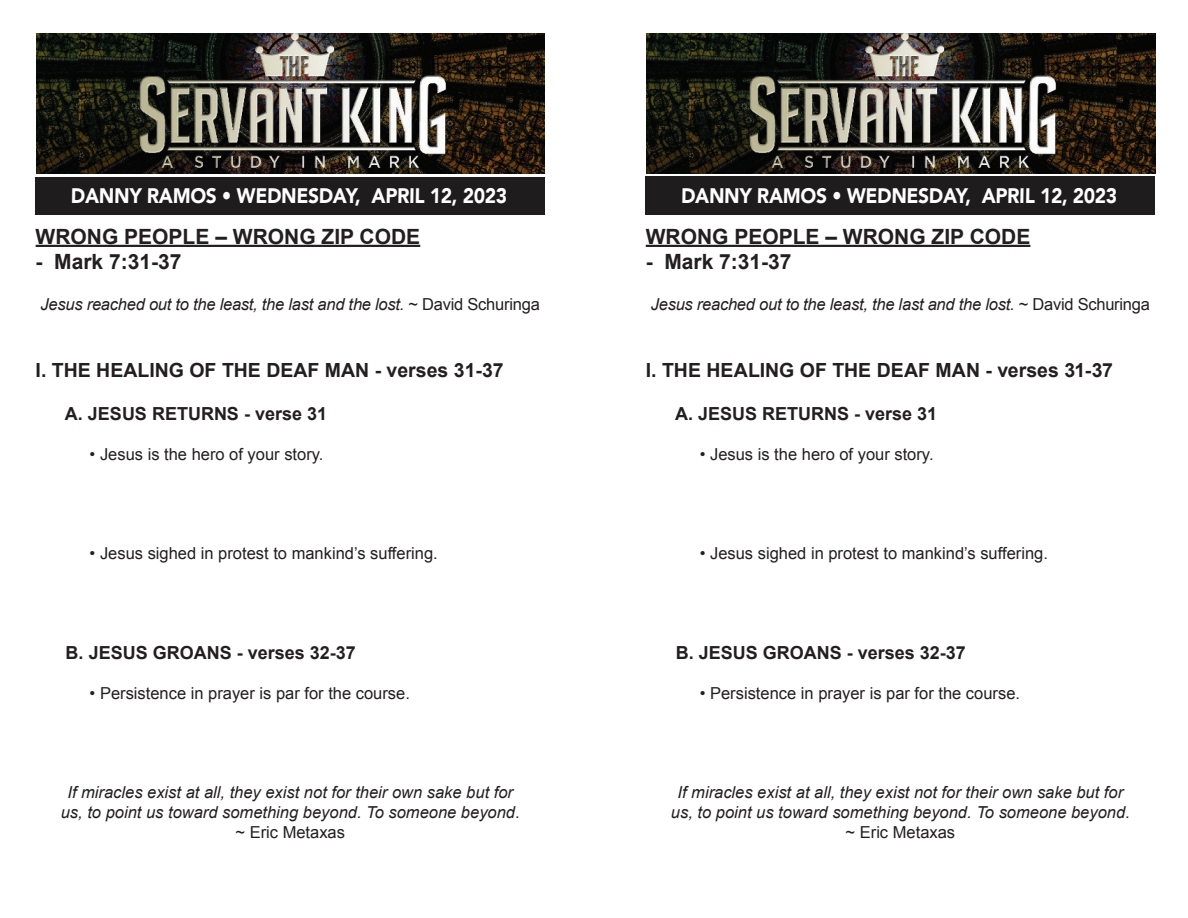
<style>
.page{position:relative;width:1188px;height:918px;background:#fff}
.page>*{position:absolute;margin:0;border:0;box-sizing:border-box;transform-origin:0 0}
.t1{font:700 21px "Arial";color:#231f20}
.t2{font:900 21px "Avenir";letter-spacing:-.01em;color:#fff;scale:.9 1}
.t3{font:700 19.5px "Arial";color:#231f20}
.t4{font:700 18px "Arial";color:#231f20}
.t5{font:italic 16.5px/19.8px "Arial";color:#231f20;text-align:center}
.t6{font:16.5px "Arial";color:#231f20}
.s1{font-style:normal}
</style>
<div class="page">
<hr style="left:36px;top:245px;width:384px;height:2px;background:#231f20">
<hr style="left:646px;top:245px;width:384px;height:2px;background:#231f20">
<div style="left:36px;top:177px;width:509px;height:38px;background:#1f1c1d"></div>
<div style="left:646px;top:177px;width:509px;height:38px;background:#1f1c1d"></div>
<img style="left:36px;top:34px;width:509px;height:140px">
<img style="left:646px;top:34px;width:509px;height:140px">
<p class="t2" style="left:71px;top:177px;width:487px">DANNY RAMOS • WEDNESDAY, APRIL 12, 2023</p>
<p class="t2" style="left:681px;top:177px;width:487px">DANNY RAMOS • WEDNESDAY, APRIL 12, 2023</p>
<p class="t1" style="left:36px;top:222px;width:386px">WRONG PEOPLE – WRONG ZIP CODE</p>
<p class="t1" style="left:36px;top:247px;width:147px">- Mark 7:31-37</p>
<p class="t5" style="left:41px;top:295px;width:501px">Jesus reached out to the least, the last and the lost. <span class="s1">~ David Schuringa</span></p>
<p class="t3" style="left:36px;top:357px;width:470px">I. THE HEALING OF THE DEAF MAN - verses 31-37</p>
<p class="t4" style="left:65px;top:402px;width:264px">A. JESUS RETURNS - verse 31</p>
<p class="t6" style="left:90px;top:443px;width:235px">• Jesus is the hero of your story.</p>
<p class="t6" style="left:90px;top:542px;width:350px">• Jesus sighed in protest to mankind’s suffering.</p>
<p class="t4" style="left:66px;top:641px;width:292px">B. JESUS GROANS - verses 32-37</p>
<p class="t6" style="left:90px;top:682px;width:322px">• Persistence in prayer is par for the course.</p>
<p class="t5" style="left:61px;top:783px;width:460px">If miracles exist at all, they exist not for their own sake but for us, to point us toward something beyond. To someone beyond<span class="s1">. ~ Eric Metaxas</span></p>
<p class="t1" style="left:646px;top:222px;width:386px">WRONG PEOPLE – WRONG ZIP CODE</p>
<p class="t1" style="left:646px;top:247px;width:147px">- Mark 7:31-37</p>
<p class="t5" style="left:651px;top:295px;width:501px">Jesus reached out to the least, the last and the lost. <span class="s1">~ David Schuringa</span></p>
<p class="t3" style="left:646px;top:357px;width:469px">I. THE HEALING OF THE DEAF MAN - verses 31-37</p>
<p class="t4" style="left:675px;top:402px;width:264px">A. JESUS RETURNS - verse 31</p>
<p class="t6" style="left:700px;top:443px;width:235px">• Jesus is the hero of your story.</p>
<p class="t6" style="left:700px;top:542px;width:350px">• Jesus sighed in protest to mankind’s suffering.</p>
<p class="t4" style="left:676px;top:641px;width:292px">B. JESUS GROANS - verses 32-37</p>
<p class="t6" style="left:700px;top:682px;width:322px">• Persistence in prayer is par for the course.</p>
<p class="t5" style="left:671px;top:783px;width:460px">If miracles exist at all, they exist not for their own sake but for us, to point us toward something beyond. To someone beyond<span class="s1">. ~ Eric Metaxas</span></p>
</div>
